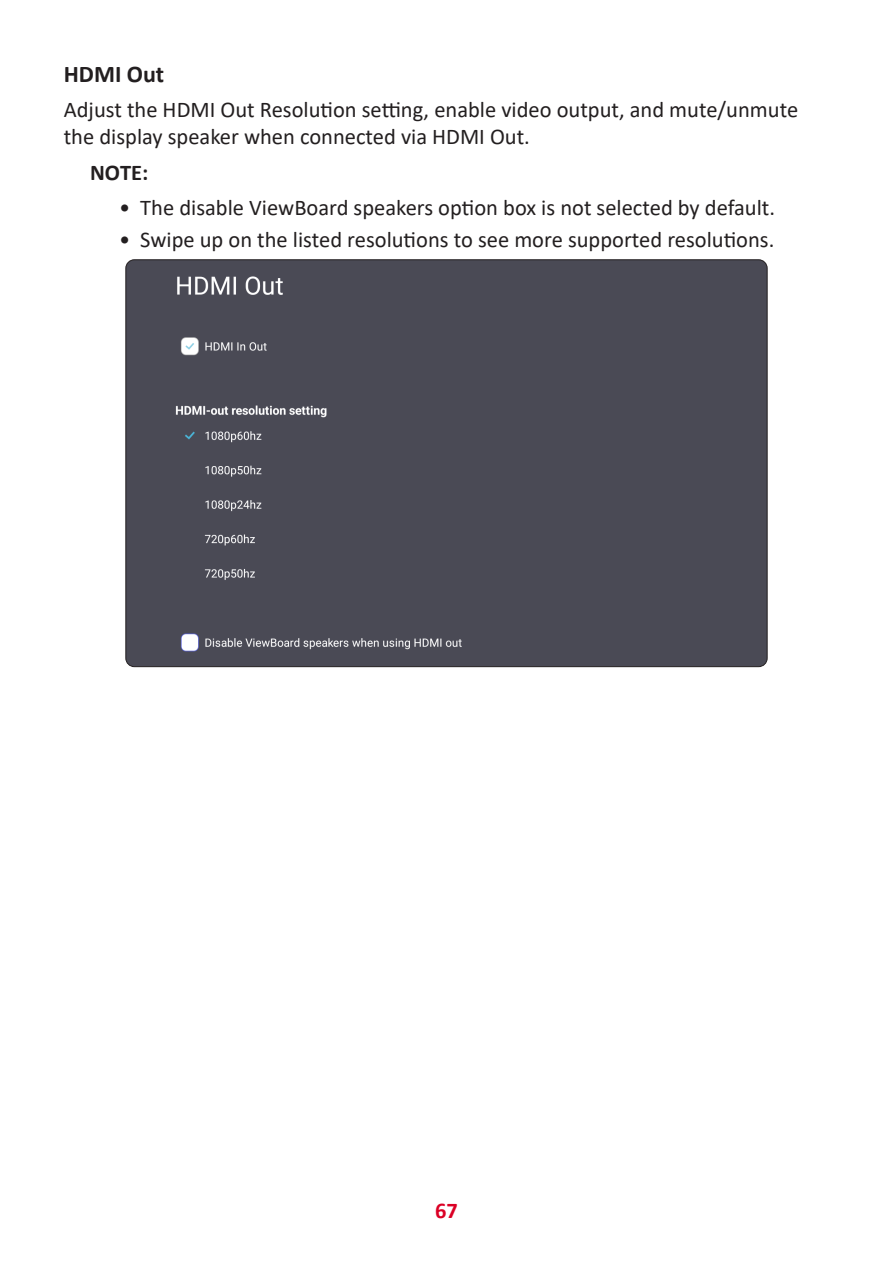
<style>
.page{position:relative;width:893px;height:1263px;background:#fff}
.page>*{position:absolute;margin:0;border:0;box-sizing:border-box;transform-origin:0 0}
.Heading_3{font:700 24px "Calibri";color:#231f20}
.Body{font:22.5px/27px "Calibri";color:#231f20}
.Note{font:700 22.5px "Calibri";color:#231f20}
.t1{font:700 22.5px "Calibri";color:#db0025}
</style>
<div class="page">
<div style="left:126px;top:260px;width:641px;height:407px;background:#4a4a55"></div>
<p class="Heading_3" style="left:64px;top:57px;width:102px">HDMI Out</p>
<p class="Body" style="left:64px;top:96px;width:736px">Adjust the HDMI Out Resolution setting, enable video output, and mute/unmute the display speaker when connected via HDMI Out.</p>
<p class="Note" style="left:90px;top:156px;width:60px">NOTE:</p>
<p class="Body" style="left:119px;top:194px;width:657px">• The disable ViewBoard speakers option box is not selected by default.</p>
<p class="Body" style="left:119px;top:225px;width:657px">• Swipe up on the listed resolutions to see more supported resolutions.</p>
<p class="t1" style="left:435px;top:1194px;width:24px">67</p>
</div>
